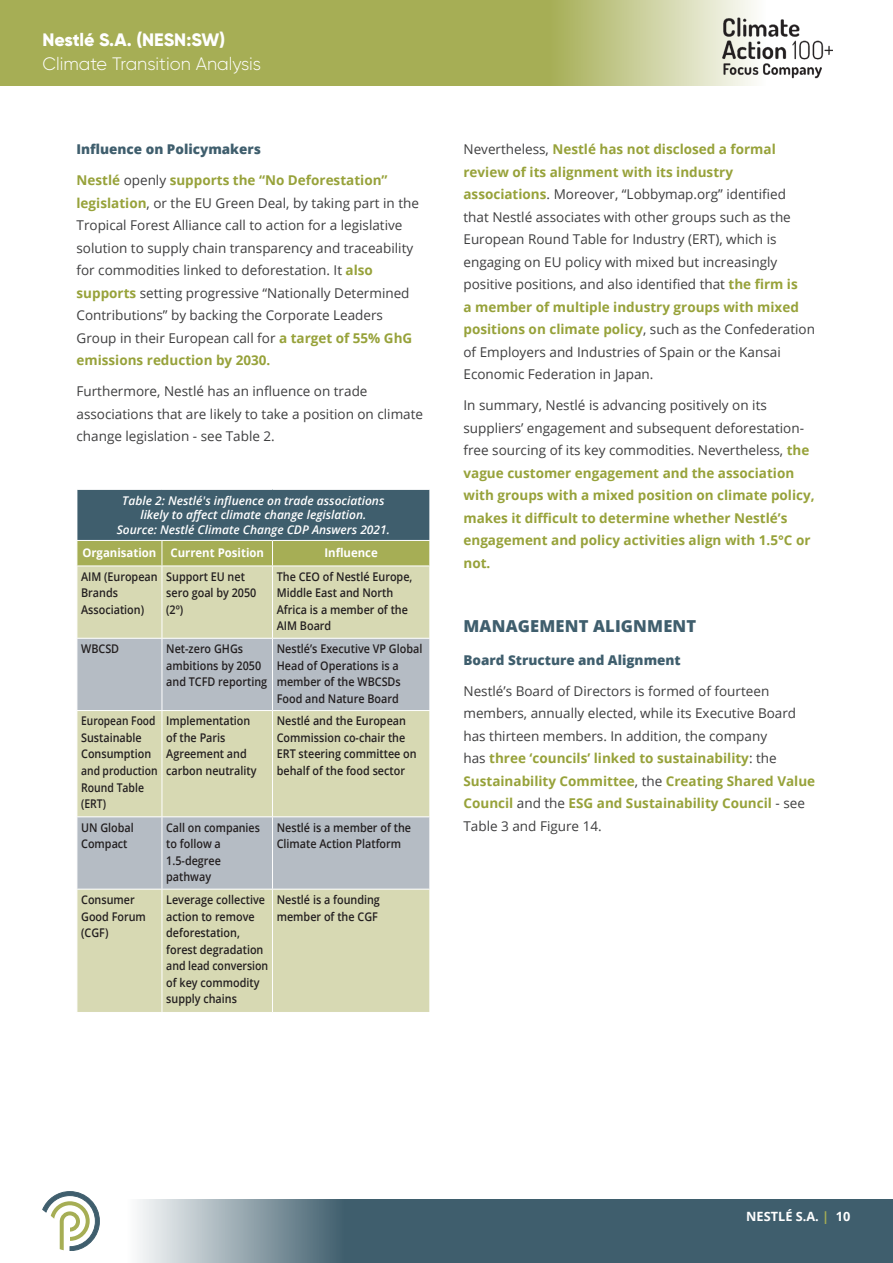
<style>
.page{position:relative;width:893px;height:1263px;background:#fff}
.page>*{position:absolute;margin:0;border:0;box-sizing:border-box;transform-origin:0 0}
.t1{font:300 18px "Gilroy";color:#fff}
.t2{font:800 18px "Gilroy";letter-spacing:-.005em;color:#fff}
.t3{font:800 16.5px "Open Sans";letter-spacing:.01em;color:#3f5e6d}
.t4{font:13.5px/22.5px "Open Sans";color:#3e3e3f}
.t5{font:700 13.5px/22.5px "Open Sans";color:#97a23a}
.t6{font:800 13.5px "Open Sans";color:#3f5e6d}
.t7{font:700 12.75px "Open Sans";color:#fff}
.t8{font:600 12px/16.5px "Open Sans";color:#231f20;scale:.9 1}
.t9{font:italic 600 12px/14.4px "Open Sans";color:#fff;text-align:center}
.t10{font:600 12px/16.5px "Open Sans";color:#231f20;scale:.85 1}
.t11{font:600 12px/16.5px "Open Sans";color:#231f20;scale:.89 1}
.t12{font:700 12px "Open Sans";color:#fff;scale:.95 1}
.s1{font-weight:700;color:#97a23a}
.s2{font-weight:400;color:#3e3e3f}
.s3{color:#a6ae55}
</style>
<div class="page">
<svg style="left:138px;top:1199px;width:755px;height:64px;background:#57727f"></svg>
<svg style="left:0;top:0;width:754px;height:85px;background:#afb666"></svg>
<svg style="left:43px;top:1191px;width:57px;height:60px"></svg>
<div style="left:77px;top:489px;width:353px;height:51px;background:#3f5e6d"></div>
<div style="left:78px;top:567px;width:351px;height:445px;background:#d7d9b3"></div>
<svg style="left:78px;top:639px;width:351px;height:250px;background:#c3c8bd"></svg>
<hr style="left:162px;top:566px;width:1px;height:72px;background:#fff">
<hr style="left:272px;top:566px;width:1px;height:72px;background:#fff">
<hr style="left:77px;top:638px;width:85px;height:1px;background:#fff">
<hr style="left:162px;top:638px;width:111px;height:1px;background:#fff">
<hr style="left:162px;top:639px;width:1px;height:71px;background:#fff">
<hr style="left:273px;top:638px;width:157px;height:1px;background:#fff">
<hr style="left:272px;top:639px;width:1px;height:71px;background:#fff">
<hr style="left:77px;top:710px;width:85px;height:1px;background:#fff">
<hr style="left:162px;top:710px;width:111px;height:1px;background:#fff">
<hr style="left:162px;top:711px;width:1px;height:105px;background:#fff">
<hr style="left:273px;top:710px;width:157px;height:1px;background:#fff">
<hr style="left:272px;top:711px;width:1px;height:105px;background:#fff">
<hr style="left:77px;top:816px;width:85px;height:1px;background:#fff">
<hr style="left:162px;top:816px;width:111px;height:1px;background:#fff">
<hr style="left:162px;top:817px;width:1px;height:72px;background:#fff">
<hr style="left:273px;top:816px;width:157px;height:1px;background:#fff">
<hr style="left:272px;top:817px;width:1px;height:72px;background:#fff">
<hr style="left:77px;top:889px;width:85px;height:1px;background:#fff">
<hr style="left:162px;top:889px;width:111px;height:1px;background:#fff">
<hr style="left:162px;top:889px;width:1px;height:123px;background:#fff">
<hr style="left:273px;top:889px;width:157px;height:1px;background:#fff">
<hr style="left:272px;top:889px;width:1px;height:123px;background:#fff">
<hr style="left:77px;top:489px;width:85px;height:1px;background:#fff">
<hr style="left:77px;top:490px;width:1px;height:50px;background:#fff">
<hr style="left:162px;top:489px;width:111px;height:1px;background:#fff">
<hr style="left:273px;top:489px;width:157px;height:1px;background:#fff">
<hr style="left:429px;top:490px;width:1px;height:50px;background:#fff">
<svg style="left:77px;top:540px;width:353px;height:26px;background:#abb360"></svg>
<img style="left:723px;top:16px;width:109px;height:67px">
<p class="t2" style="left:43px;top:28px;width:184px">Nestlé S.A. (NESN:SW)</p>
<p class="t1" style="left:43px;top:52px;width:220px">Climate Transition Analysis</p>
<p class="t6" style="left:77px;top:139px;width:186px">Influence on Policymakers</p>
<p class="t4" style="left:77px;top:169px;width:344px"><span class="s1">Nestlé</span> openly <span class="s1">supports the “No Deforestation” legislation</span>, or the EU Green Deal, by taking part in the Tropical Forest Alliance call to action for a legislative solution to supply chain transparency and traceability for commodities linked to deforestation. It <span class="s1">also supports</span> setting progressive “Nationally Determined Contributions” by backing the Corporate Leaders Group in their European call for <span class="s1">a target of 55% GhG emissions reduction by 2030.</span></p>
<p class="t4" style="left:77px;top:380px;width:348px">Furthermore, Nestlé has an influence on trade associations that are likely to take a position on climate change legislation - see Table 2.</p>
<p class="t9" style="left:117px;top:493px;width:275px">Table 2: Nestlé's influence on trade associations likely to affect climate change legislation.<br>Source: Nestlé Climate Change CDP Answers 2021.</p>
<p class="t12" style="left:82px;top:545px;width:79px">Organisation</p>
<p class="t12" style="left:170px;top:545px;width:100px">Current Position</p>
<p class="t12" style="left:324px;top:545px;width:58px">Influence</p>
<p class="t8" style="left:81px;top:568px;width:87px">AIM (European<br>Brands<br>Association)</p>
<p class="t8" style="left:166px;top:568px;width:102px">Support EU net sero goal by 2050 (2º)</p>
<p class="t8" style="left:277px;top:568px;width:152px">The CEO of Nestlé Europe,<br>Middle East and North<br>Africa is a member of the<br>AIM Board</p>
<p class="t8" style="left:81px;top:640px;width:44px">WBCSD</p>
<p class="t8" style="left:166px;top:640px;width:114px">Net-zero GHGs ambitions by 2050 and TCFD reporting</p>
<p class="t8" style="left:277px;top:640px;width:163px">Nestlé’s Executive VP Global<br>Head of Operations is a member of the WBCSDs<br>Food and Nature Board</p>
<p class="t10" style="left:81px;top:713px;width:92px">European Food<br>Sustainable<br>Consumption and production<br>Round Table (ERT)</p>
<p class="t8" style="left:166px;top:713px;width:102px">Implementation of the Paris<br>Agreement and carbon neutrality</p>
<p class="t8" style="left:277px;top:713px;width:157px">Nestlé and the European<br>Commission co-chair the<br>ERT steering committee on behalf of the food sector</p>
<p class="t8" style="left:81px;top:819px;width:60px">UN Global<br>Compact</p>
<p class="t11" style="left:166px;top:819px;width:107px">Call on companies to follow a<br>1.5-degree pathway</p>
<p class="t8" style="left:277px;top:819px;width:151px">Nestlé is a member of the<br>Climate Action Platform</p>
<p class="t8" style="left:81px;top:891px;width:73px">Consumer<br>Good Forum (CGF)</p>
<p class="t8" style="left:166px;top:891px;width:115px">Leverage collective action to remove deforestation, forest degradation and lead conversion of key commodity supply chains</p>
<p class="t8" style="left:277px;top:891px;width:116px">Nestlé is a founding member of the CGF</p>
<p class="t4" style="left:463px;top:138px;width:353px">Nevertheless, <span class="s1">Nestlé has not disclosed a formal review of its alignment with its industry associations</span>. Moreover, “Lobbymap.org” identified<br>that Nestlé associates with other groups such as the European Round Table for Industry (ERT), which is engaging on EU policy with mixed but increasingly positive positions, and also identified that <span class="s1">the firm is<br>a member of multiple industry groups with mixed positions on climate policy</span>, such as the Confederation of Employers and Industries of Spain or the Kansai Economic Federation in Japan.</p>
<p class="t5" style="left:463px;top:394px;width:353px"><span class="s2">In summary, Nestlé is advancing positively on its suppliers’ engagement and subsequent deforestation&shy;free sourcing of its key commodities. Nevertheless,</span> the vague customer engagement and the association with groups with a mixed position on climate policy, makes it difficult to determine whether Nestlé’s engagement and policy activities align with 1.5°C or not.</p>
<p class="t3" style="left:463px;top:613px;width:234px">MANAGEMENT ALIGNMENT</p>
<p class="t6" style="left:463px;top:650px;width:219px">Board Structure and Alignment</p>
<p class="t4" style="left:463px;top:679px;width:353px">Nestlé’s Board of Directors is formed of fourteen members, annually elected, while its Executive Board has thirteen members. In addition, the company<br>has <span class="s1">three ‘councils’ linked to sustainability</span>: the <span class="s1">Sustainability Committee</span>, the <span class="s1">Creating Shared Value Council</span> and the <span class="s1">ESG and Sustainability Council</span> - see Table 3 and Figure 14.</p>
<p class="t7" style="left:746px;top:1207px;width:106px">NESTLÉ S.A. <span class="s3">|</span> 10</p>
</div>
